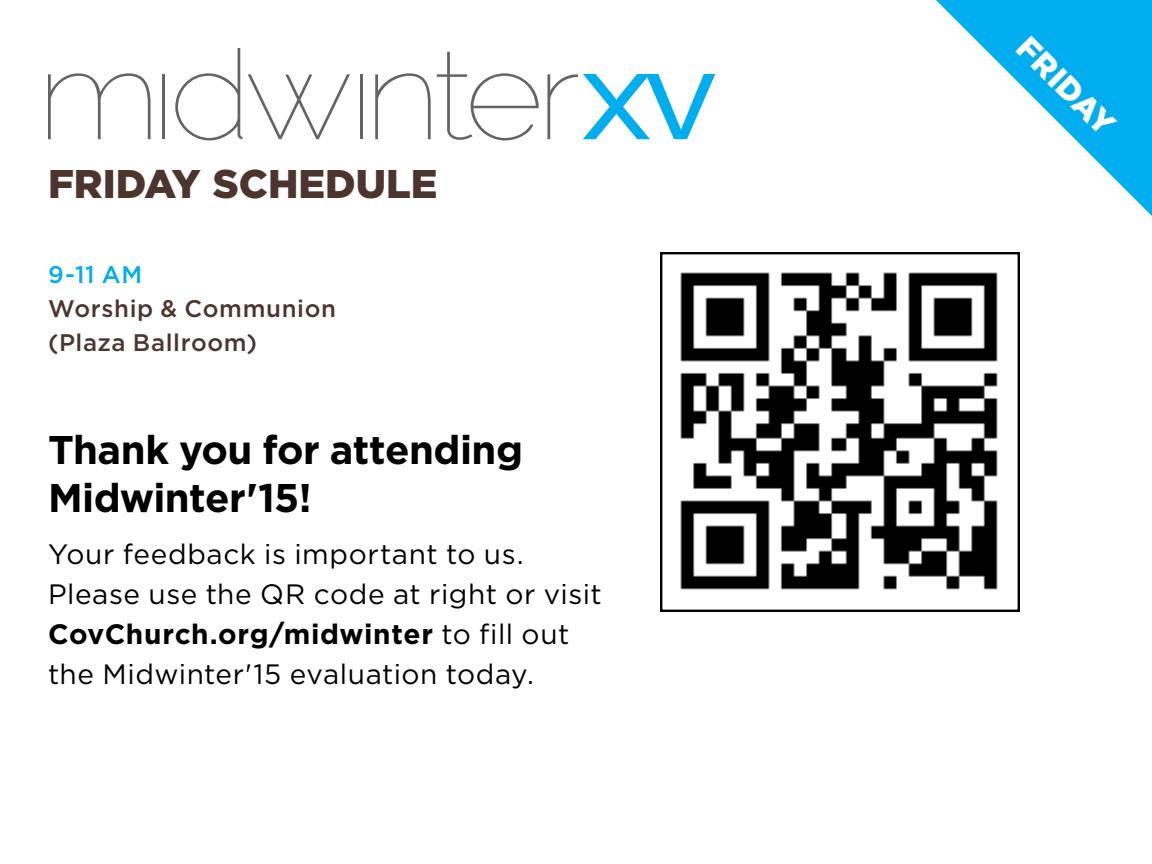
<style>
.page{position:relative;width:1152px;height:864px;background:#fff}
.page>*{position:absolute;margin:0;border:0;box-sizing:border-box;transform-origin:0 0}
.t1{font:700 40px/48px "Gotham";letter-spacing:-.015em;color:#000}
.t2{font:900 40px "Gotham";color:#4c352e}
.t3{font:900 32px "Gotham";color:#fff}
.t4{font:28px/40px "Gotham";letter-spacing:.02em;color:#000}
.t5{font:500 24px/34px "Gotham";letter-spacing:.025em;color:#4c352e}
.t6{font:500 24px "Gotham";color:#00aeef}
.s1{font-weight:700}
</style>
<div class="page">
<svg style="left:48px;top:73px;width:103px;height:66px"></svg>
<hr style="left:162px;top:74px;width:3px;height:65px;background:#636466">
<svg style="left:175px;top:48px;width:67px;height:92px"></svg>
<svg style="left:248px;top:74px;width:102px;height:65px"></svg>
<hr style="left:360px;top:74px;width:3px;height:65px;background:#636466">
<svg style="left:375px;top:73px;width:56px;height:66px"></svg>
<svg style="left:437px;top:52px;width:102px;height:88px"></svg>
<svg style="left:547px;top:74px;width:168px;height:65px"></svg>
<img style="left:680px;top:272px;width:318px;height:318px">
<div style="left:660px;top:252px;width:360px;height:360px;border:2px solid #000"></div>
<svg style="left:936px;top:0;width:216px;height:216px"></svg>
<h1 class="t2" style="left:48px;top:157px;width:391px">FRIDAY SCHEDULE</h1>
<p class="t6" style="left:48px;top:259px;width:96px">9-11 am</p>
<p class="t5" style="left:48px;top:291px;width:290px">Worship &amp; Communion (Plaza Ballroom)</p>
<h1 class="t1" style="left:48px;top:426px;width:477px">Thank you for attending<br>Midwinter'15!</h1>
<p class="t4" style="left:48px;top:533px;width:555px">Your feedback is important to us.<br>Please use the QR code at right or visit <span class="s1">CovChurch.org/midwinter</span> to fill out the Midwinter'15 evaluation today.</p>
<p class="t3" style="left:1038px;top:27px;width:125px;rotate:45deg">FRIDAY</p>
</div>
